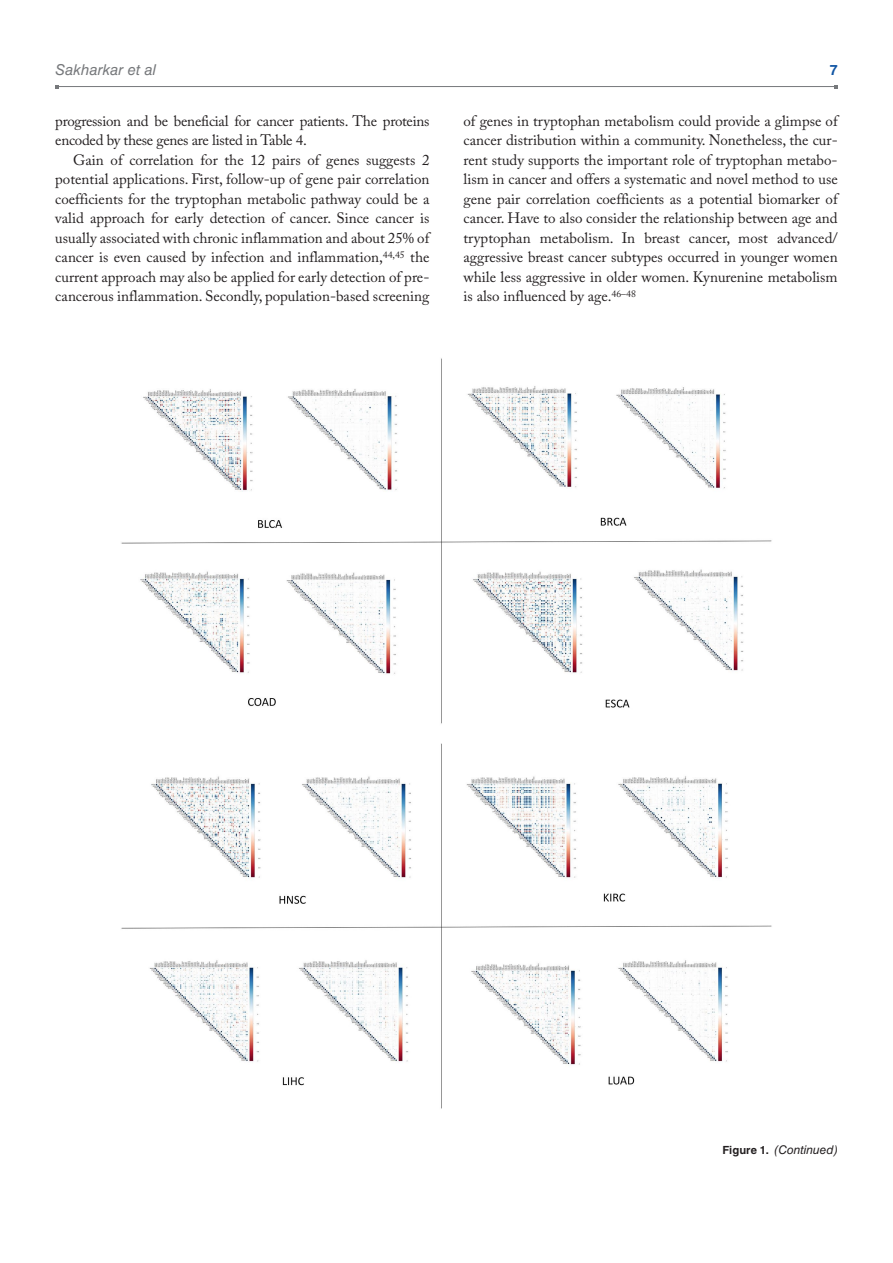
<style>
.page{position:relative;width:893px;height:1263px;background:#fff}
.page>*{position:absolute;margin:0;border:0;box-sizing:border-box;transform-origin:0 0}
.t1{font:15px/19.5px "Adobe Caslon Pro";letter-spacing:-.01em;color:#231f20;text-align:justify}
.t2{font:italic 15px "Helvetica LT Std";color:#76787b}
.t3{font:700 14.25px "Helvetica LT Std";color:#1055a4}
.t4{font:italic 12px "Helvetica LT Std";color:#231f20}
.s1{font-weight:700;font-style:normal;font-size:11.25px}
</style>
<div class="page">
<hr style="left:57px;top:86px;width:779px;height:1px;background:#76787b">
<img style="left:121px;top:358px;width:651px;height:751px">
<p class="t2" style="left:55px;top:61px;width:102px">Sakharkar et al</p>
<p class="t3" style="left:830px;top:61px;width:9px">7</p>
<p class="t1" style="left:55px;top:111px;width:376px">progression and be beneficial for cancer patients. The proteins encoded by these genes are listed in Table 4.</p>
<p class="t1" style="left:55px;top:150px;width:376px;text-indent:18px">Gain of correlation for the 12 pairs of genes suggests 2 potential applications. First, follow-up of gene pair correlation coefficients for the tryptophan metabolic pathway could be a valid approach for early detection of cancer. Since cancer is usually associated with chronic inflammation and about 25% of cancer is even caused by infection and inflammation,<sup>44,45</sup> the current approach may also be applied for early detection of pre&shy;cancerous inflammation. Secondly, population-based screening</p>
<p class="t1" style="left:463px;top:111px;width:376px">of genes in tryptophan metabolism could provide a glimpse of cancer distribution within a community. Nonetheless, the cur&shy;rent study supports the important role of tryptophan metabo&shy;lism in cancer and offers a systematic and novel method to use gene pair correlation coefficients as a potential biomarker of cancer. Have to also consider the relationship between age and tryptophan metabolism. In breast cancer, most advanced/ aggressive breast cancer subtypes occurred in younger women while less aggressive in older women. Kynurenine metabolism is also influenced by age.<sup>46–48</sup></p>
<p class="t4" style="left:722px;top:1143px;width:117px"><span class="s1">Figure 1.</span> (Continued)</p>
</div>
